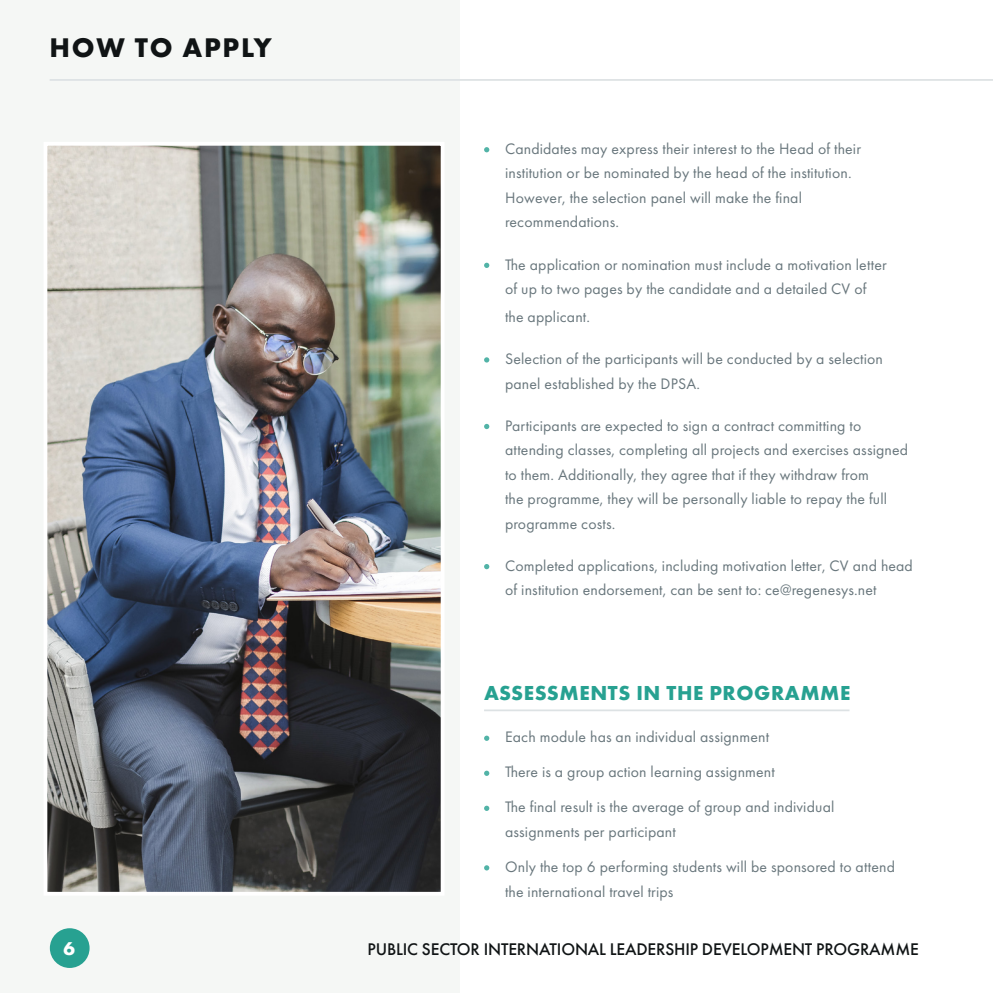
<style>
.page{position:relative;width:993px;height:993px;background:#fff}
.page>*{position:absolute;margin:0;border:0;box-sizing:border-box;transform-origin:0 0}
.t1{font:700 28px "Futura PT";letter-spacing:.06em;color:#101415}
.t2{font:700 21px "Futura PT";letter-spacing:.03em;color:#27a191}
.t3{font:700 19.25px "Futura PT";color:#fff}
.t4{font:500 17.5px "Futura PT";letter-spacing:-.01em;color:#101415}
.t5{font:15.75px/24.5px "Futura PT";letter-spacing:.01em;color:#68767c}
</style>
<div class="page">
<div style="left:0;top:0;width:459px;height:992px;background:#f5f7f5"></div>
<div style="left:50px;top:927px;width:40px;height:40px;background:#27a191;border-radius:50%"></div>
<hr style="left:50px;top:79px;width:942px;height:2px;background:#dde2e4">
<svg style="left:484px;top:147px;width:5px;height:5px"></svg>
<svg style="left:484px;top:262px;width:5px;height:6px"></svg>
<svg style="left:484px;top:357px;width:5px;height:5px"></svg>
<svg style="left:484px;top:423px;width:5px;height:6px"></svg>
<svg style="left:484px;top:564px;width:5px;height:5px"></svg>
<svg style="left:484px;top:735px;width:5px;height:5px"></svg>
<svg style="left:484px;top:770px;width:5px;height:5px"></svg>
<svg style="left:484px;top:805px;width:5px;height:5px"></svg>
<svg style="left:484px;top:865px;width:5px;height:5px"></svg>
<hr style="left:484px;top:709px;width:365px;height:2px;background:#dde2e4">
<img style="left:48px;top:147px;width:391px;height:743px">
<div style="left:43px;top:142px;width:401px;height:753px;border:4px solid #fff"></div>
<p class="t1" style="left:50px;top:30px;width:223px">HOW TO APPLY</p>
<p class="t3" style="left:63px;top:935px;width:13px">6</p>
<p class="t5" style="left:505px;top:136px;width:357px">Candidates may express their interest to the Head of their</p>
<p class="t5" style="left:505px;top:161px;width:348px">institution or be nominated by the head of the institution.</p>
<p class="t5" style="left:505px;top:185px;width:298px">However, the selection panel will make the final</p>
<p class="t5" style="left:505px;top:210px;width:115px">recommendations.</p>
<p class="t5" style="left:505px;top:252px;width:383px">The application or nomination must include a motivation letter of up to two pages by the candidate and a detailed CV of</p>
<p class="t5" style="left:505px;top:304px;width:86px">the applicant.</p>
<p class="t5" style="left:505px;top:346px;width:379px">Selection of the participants will be conducted by a selection panel established by the DPSA.</p>
<p class="t5" style="left:505px;top:413px;width:404px">Participants are expected to sign a contract committing to attending classes, completing all projects and exercises assigned to them. Additionally, they agree that if they withdraw from<br>the programme, they will be personally liable to repay the full programme costs.</p>
<p class="t5" style="left:505px;top:553px;width:409px">Completed applications, including motivation letter, CV and head of institution endorsement, can be sent to: ce@regenesys.net</p>
<p class="t2" style="left:484px;top:679px;width:367px">ASSESSMENTS IN THE PROGRAMME</p>
<p class="t5" style="left:505px;top:724px;width:265px">Each module has an individual assignment</p>
<p class="t5" style="left:505px;top:759px;width:271px">There is a group action learning assignment</p>
<p class="t5" style="left:505px;top:794px;width:331px">The final result is the average of group and individual</p>
<p class="t5" style="left:505px;top:819px;width:172px">assignments per participant</p>
<p class="t5" style="left:505px;top:854px;width:391px">Only the top 6 performing students will be sponsored to attend</p>
<p class="t5" style="left:505px;top:878px;width:170px">the international travel trips</p>
<p class="t4" style="left:367px;top:938px;width:552px">PUBLIC SECTOR INTERNATIONAL LEADERSHIP DEVELOPMENT PROGRAMME</p>
</div>
